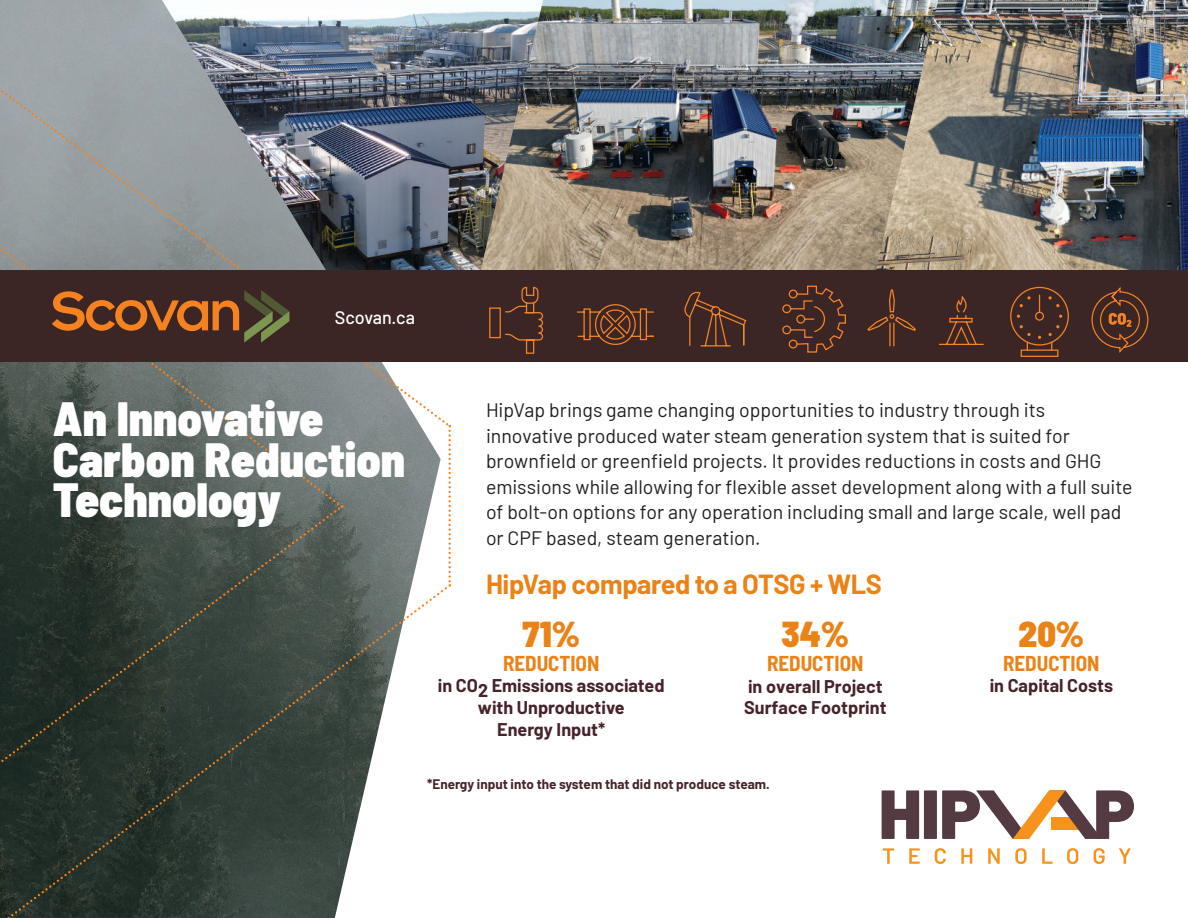
<style>
.page{position:relative;width:1188px;height:918px;background:#fff}
.page>*{position:absolute;margin:0;border:0;box-sizing:border-box;transform-origin:0 0}
.t1{font:900 semi-condensed 48px/40.5px "Barlow";color:#fff}
.t2{font:900 semi-condensed 36px "Barlow";color:#eb8215}
.t3{font:700 27px "Barlow";letter-spacing:-.015em;color:#eb8215}
.t4{font:700 semi-condensed 21px "Barlow";color:#eb8215}
.t5{font:19.5px/25.5px "Barlow";color:#231f20}
.t6{font:700 18px/21.6px "Barlow";color:#462329;text-align:center}
.t7{font:500 18px "Barlow";color:#fff}
.t8{font:700 13.5px "Barlow";color:#462329}
.s1{font-style:inherit}
</style>
<div class="page">
<img style="left:441px;top:11px;width:34px;height:260px">
<img style="left:0;top:0;width:441px;height:585px">
<img style="left:0;top:82px;width:451px;height:346px">
<svg style="left:0;top:585px;width:447px;height:333px"></svg>
<svg style="left:0;top:505px;width:343px;height:265px;background:#343f38"></svg>
<svg style="left:0;top:240px;width:341px;height:267px;background:#636c68"></svg>
<svg style="left:448px;top:425px;width:3px;height:162px"></svg>
<img style="left:938px;top:0;width:250px;height:271px">
<img style="left:475px;top:0;width:463px;height:271px">
<div style="left:0;top:271px;width:1188px;height:91px;background:#3c2525"></div>
<svg style="left:868px;top:289px;width:48px;height:57px"></svg>
<svg style="left:489px;top:287px;width:54px;height:67px"></svg>
<svg style="left:939px;top:296px;width:45px;height:49px"></svg>
<svg style="left:577px;top:304px;width:77px;height:41px"></svg>
<svg style="left:684px;top:292px;width:62px;height:54px"></svg>
<svg style="left:782px;top:286px;width:64px;height:67px"></svg>
<div style="left:1021px;top:350px;width:37px;height:7px;border:1px solid #f58320"></div>
<svg style="left:1010px;top:287px;width:59px;height:63px"></svg>
<svg style="left:52px;top:290px;width:237px;height:53px"></svg>
<svg style="left:1091px;top:287px;width:57px;height:66px"></svg>
<svg style="left:882px;top:790px;width:252px;height:49px"></svg>
<svg style="left:883px;top:848px;width:11px;height:16px"></svg>
<svg style="left:909px;top:848px;width:11px;height:16px"></svg>
<svg style="left:935px;top:848px;width:11px;height:16px"></svg>
<svg style="left:961px;top:848px;width:11px;height:16px"></svg>
<svg style="left:988px;top:848px;width:12px;height:16px"></svg>
<svg style="left:1015px;top:848px;width:12px;height:16px"></svg>
<svg style="left:1042px;top:848px;width:11px;height:16px"></svg>
<svg style="left:1067px;top:848px;width:11px;height:16px"></svg>
<svg style="left:1094px;top:848px;width:11px;height:16px"></svg>
<svg style="left:1119px;top:848px;width:12px;height:16px"></svg>
<p class="t7" style="left:335px;top:307px;width:82px">Scovan.ca</p>
<h1 class="t1" style="left:53px;top:403px;width:354px">An Innovative<br>Carbon Reduction<br>Technology</h1>
<p class="t5" style="left:486px;top:399px;width:648px">HipVap brings game changing opportunities to industry through its innovative produced water steam generation system that is suited for brownfield or greenfield projects. It provides reductions in costs and GHG emissions while allowing for flexible asset development along with a full suite of bolt-on options for any operation including small and large scale, well pad or CPF based, steam generation.</p>
<h3 class="t3" style="left:486px;top:574px;width:397px">HipVap compared to a OTSG + WLS</h3>
<h2 class="t2" style="left:523px;top:620px;width:59px">71%</h2>
<p class="t4" style="left:503px;top:651px;width:98px">REDUCTION</p>
<p class="t6" style="left:438px;top:677px;width:228px">in CO2 Emissions associated with Unproductive<br>Energy Input*</p>
<p class="t8" style="left:427px;top:779px;width:344px">*Energy input into the system that did not produce steam.</p>
<h2 class="t2" style="left:782px;top:620px;width:69px">34%</h2>
<p class="t4" style="left:767px;top:652px;width:98px">REDUCTION</p>
<p class="t6" style="left:744px;top:677px;width:144px;text-align:left">in overall Project<br>Surface <span class="s1">Footprint</span></p>
<h2 class="t2" style="left:1019px;top:620px;width:67px">20%</h2>
<p class="t4" style="left:1003px;top:651px;width:98px">REDUCTION</p>
<p class="t6" style="left:990px;top:677px;width:125px">in Capital Costs</p>
</div>
